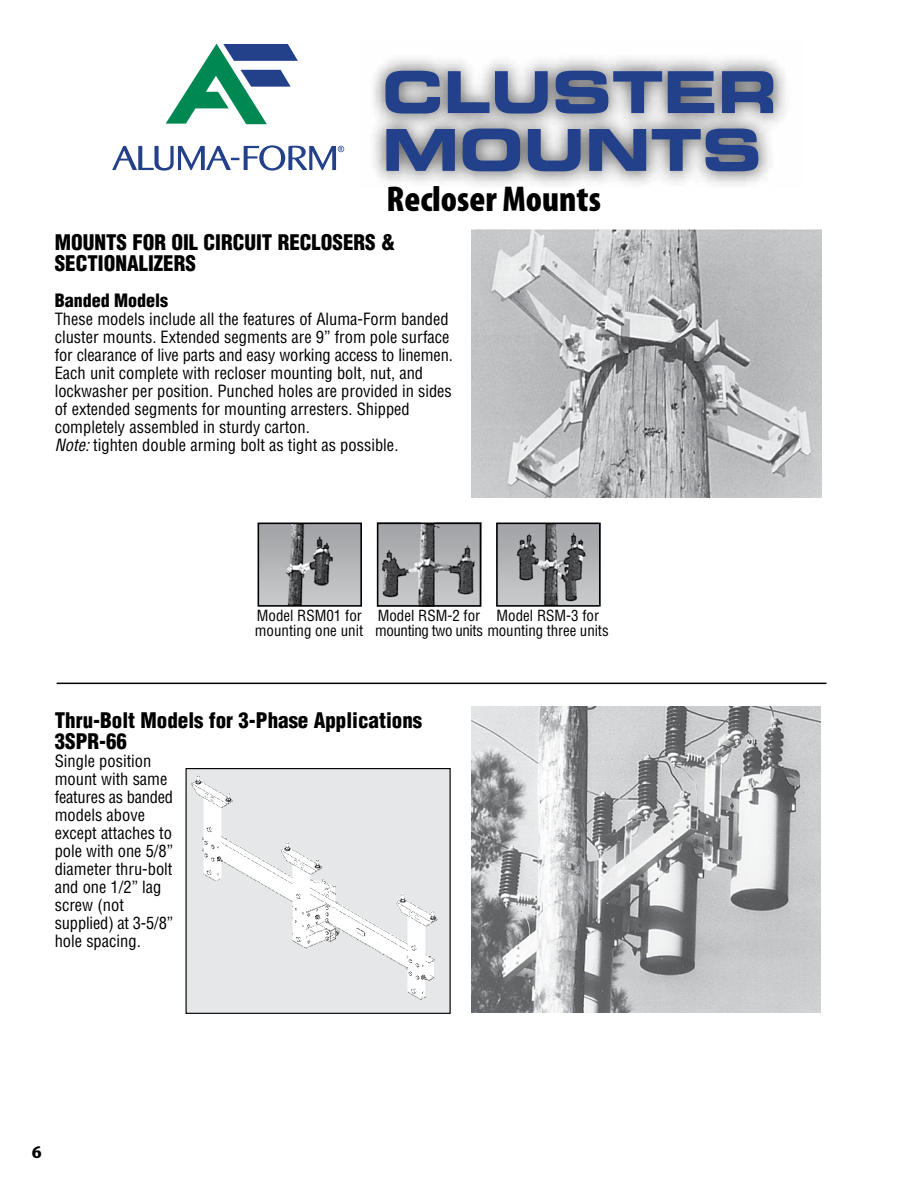
<style>
.page{position:relative;width:918px;height:1188px;background:#fff}
.page>*{position:absolute;margin:0;border:0;box-sizing:border-box;transform-origin:0 0}
.t1{font:57.75px/57.8px "Eurostile Bold Extended Two";color:#23408a}
.t2{font:900 condensed 36px "Myriad Pro";color:#000}
.t3{font:900 condensed 21px/21px "Helvetica";color:#000}
.t4{font:900 condensed 18px "Helvetica";color:#000}
.t5{font:700 condensed 18px "Myriad Pro";color:#000;scale:1.29 1}
.t6{font:condensed 16.5px/18px "Helvetica";color:#000}
.t7{font:condensed 15px/15px "Helvetica";color:#000}
.s1{font-style:italic}
</style>
<div class="page">
<svg style="left:166px;top:44px;width:132px;height:80px"></svg>
<svg style="left:112px;top:145px;width:232px;height:26px"></svg>
<img style="left:374px;top:58px;width:412px;height:128px">
<img style="left:471px;top:706px;width:349px;height:307px">
<img style="left:471px;top:229px;width:350px;height:268px">
<img style="left:499px;top:526px;width:99px;height:78px">
<div style="left:496px;top:523px;width:105px;height:84px;border:2px solid #000"></div>
<img style="left:378px;top:522px;width:104px;height:85px">
<div style="left:377px;top:523px;width:104px;height:84px;border:2px solid #000"></div>
<img style="left:261px;top:526px;width:98px;height:78px">
<div style="left:258px;top:523px;width:104px;height:84px;border:2px solid #000"></div>
<hr style="left:57px;top:683px;width:770px;height:1px;background:#000">
<img style="left:185px;top:769px;width:265px;height:243px">
<h1 class="t1" style="left:382px;top:62px;width:397px">CLUSTER<br>MOUNTS</h1>
<h2 class="t2" style="left:387px;top:179px;width:216px">Recloser Mounts</h2>
<p class="t3" style="left:55px;top:231px;width:342px">MOUNTS FOR OIL CIRCUIT RECLOSERS &amp;<br>SECTIONALIZERS</p>
<p class="t4" style="left:55px;top:289px;width:115px">Banded Models</p>
<p class="t6" style="left:55px;top:309px;width:400px">These models include all the features of Aluma-Form banded cluster mounts. Extended segments are 9” from pole surface for clearance of live parts and easy working access to linemen.<br>Each unit complete with recloser mounting bolt, nut, and lockwasher per position. Punched holes are provided in sides of extended segments for mounting arresters. Shipped completely assembled in sturdy carton.<br><span class="s1">Note:</span>tighten double arming bolt as tight as possible.</p>
<p class="t7" style="left:255px;top:608px;width:110px">Model RSM01 for mounting one unit</p>
<p class="t7" style="left:375px;top:608px;width:235px;text-indent:122px">Model RSM-3 for mounting two units mounting three units</p>
<p class="t7" style="left:378px;top:608px;width:104px">Model RSM-2 for</p>
<p class="t3" style="left:55px;top:709px;width:369px">Thru-Bolt Models for 3-Phase Applications<br>3SPR-66</p>
<p class="t6" style="left:55px;top:752px;width:120px">Single position mount with same features as banded models above except attaches to pole with one 5/8” diameter thru-bolt and one 1/2” lag screw (not supplied) at 3-5/8” hole spacing.</p>
<p class="t5" style="left:32px;top:1141px;width:9px">6</p>
</div>
